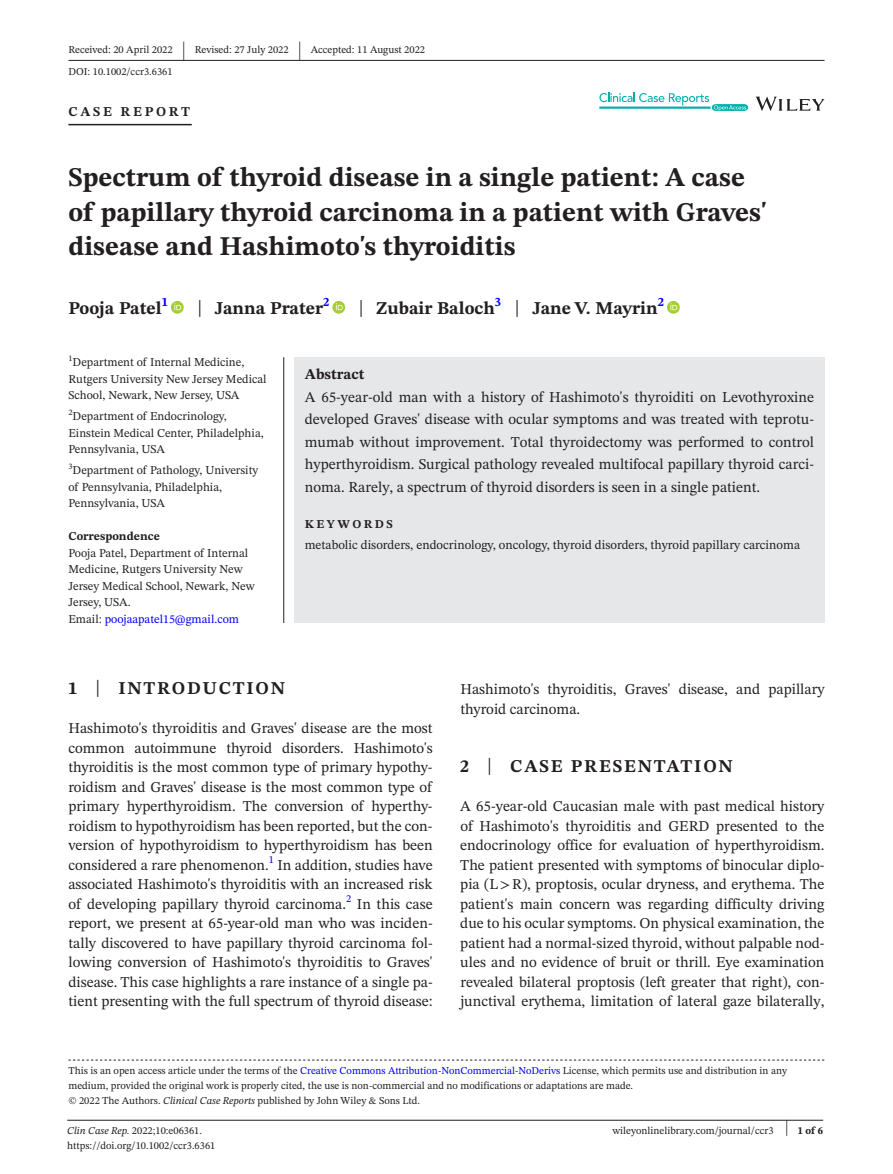
<style>
.page{position:relative;width:893px;height:1174px;background:#fff}
.page>*{position:absolute;margin:0;border:0;box-sizing:border-box;transform-origin:0 0}
.t1{font:700 27px/34.5px "STIX Two Text";color:#231f20}
.t2{font:25.65px "STIX Two Text";color:#231f20;scale:.49 1}
.t3{font:700 18px "STIX Two Text";color:#231f20}
.t4{font:700 18px "STIX Two Text";letter-spacing:.1em;color:#231f20}
.t5{font:15px/19.5px "STIX Two Text";color:#231f20;text-align:justify}
.t6{font:700 15px "STIX Two Text";color:#231f20}
.t7{font:700 13.5px "STIX Two Text";letter-spacing:.2em;color:#231f20}
.t8{font:12.75px "STIX Two Text";color:#231f20}
.t9{font:12px/16.5px "STIX Two Text";color:#231f20}
.t10{font:700 12px "STIX Two Text";color:#231f20}
.t11{font:700 12px "STIX Two Text";letter-spacing:.2em;color:#231f20}
.t12{font:10.5px/15px "STIX Two Text";color:#231f20}
.t13{font:700 10.5px "STIX Two Text";color:#231f20}
.t14{font:10.5px "STIX Two Text";color:#00f}
.s1{font-weight:400;font-size:23.4px}
.s2{color:#00f}
.s3{font-weight:400;font-size:23.7px}
.s4{font-family:"STIX"}
.s5{font-style:italic}
.s6{font-weight:400;font-size:22.2px}
</style>
<div class="page">
<hr style="left:67px;top:1119px;width:756px;height:1px;background:#231f20">
<svg style="left:756px;top:97px;width:68px;height:14px"></svg>
<svg style="left:599px;top:93px;width:149px;height:18px"></svg>
<hr style="left:68px;top:60px;width:756px;height:1px;background:#231f20">
<hr style="left:68px;top:124px;width:124px;height:1px;background:#231f20">
<svg style="left:171px;top:301px;width:13px;height:13px"></svg>
<svg style="left:174px;top:303px;width:7px;height:7px"></svg>
<svg style="left:332px;top:301px;width:13px;height:13px"></svg>
<svg style="left:336px;top:303px;width:7px;height:7px"></svg>
<svg style="left:667px;top:301px;width:13px;height:13px"></svg>
<svg style="left:670px;top:303px;width:7px;height:7px"></svg>
<hr style="left:283px;top:357px;width:1px;height:266px;background:#231f20">
<div style="left:294px;top:357px;width:530px;height:202px;background:#e6e7e9"></div>
<div style="left:294px;top:558px;width:530px;height:65px;background:#e6e7e9"></div>
<svg style="left:68px;top:1059px;width:756px;height:1px"></svg>
<p class="t12" style="left:68px;top:42px;width:106px">Received: 20 April 2022</p>
<h2 class="t2" style="left:182px;top:32px;width:8px">|</h2>
<p class="t12" style="left:195px;top:42px;width:95px">Revised: 27 July 2022</p>
<h2 class="t2" style="left:298px;top:32px;width:8px">|</h2>
<p class="t12" style="left:311px;top:42px;width:116px">Accepted: 11 August 2022</p>
<p class="t12" style="left:68px;top:64px;width:106px">DOI: 10.1002/ccr3.6361</p>
<p class="t7" style="left:68px;top:101px;width:123px">CASE REPORT</p>
<h1 class="t1" style="left:68px;top:161px;width:699px">Spectrum of thyroid disease in a single patient: A case of papillary thyroid carcinoma in a patient with Graves' disease and Hashimoto's thyroiditis</h1>
<p class="t3" style="left:68px;top:295px;width:101px">Pooja Patel<sup>1</sup></p>
<p class="t3" style="left:197px;top:295px;width:134px"><span class="s1">|</span> Janna Prater<sup>2</sup></p>
<p class="t3" style="left:359px;top:295px;width:307px"><span class="s1">|</span> Zubair Baloch<sup>3</sup> <span class="s1">|</span> Jane V. Mayrin<sup>2</sup></p>
<p class="t9" style="left:68px;top:354px;width:200px"><sup>1</sup>Department of Internal Medicine,<br>Rutgers University New Jersey Medical<br>School, Newark, New Jersey, USA</p>
<p class="t9" style="left:68px;top:408px;width:197px"><sup>2</sup>Department of Endocrinology,<br>Einstein Medical Center, Philadelphia,<br>Pennsylvania, USA</p>
<p class="t9" style="left:68px;top:462px;width:191px"><sup>3</sup>Department of Pathology, University of Pennsylvania, Philadelphia,<br>Pennsylvania, USA</p>
<p class="t10" style="left:68px;top:528px;width:93px">Correspondence</p>
<p class="t9" style="left:68px;top:544px;width:188px">Pooja Patel, Department of Internal<br>Medicine, Rutgers University New<br>Jersey Medical School, Newark, New<br>Jersey, USA.<br>Email: <span class="s2">poojaapatel15@gmail.com</span></p>
<p class="t6" style="left:305px;top:363px;width:61px">Abstract</p>
<p class="t5" style="left:305px;top:385px;width:511px;line-height:22.5px">A 65-year-old man with a history of Hashimoto's thyroiditi on Levothyroxine developed Graves' disease with ocular symptoms and was treated with teprotu&shy;mumab without improvement. Total thyroidectomy was performed to control hyperthyroidism. Surgical pathology revealed multifocal papillary thyroid carci&shy;noma. Rarely, a spectrum of thyroid disorders is seen in a single patient.</p>
<p class="t11" style="left:305px;top:515px;width:90px">KEYWORDS</p>
<p class="t8" style="left:305px;top:535px;width:497px">metabolic disorders, endocrinology, oncology, thyroid disorders, thyroid papillary carcinoma</p>
<p class="t4" style="left:68px;top:675px;width:218px">1 <span class="s3">|</span> INTRODUCTION</p>
<p class="t5" style="left:68px;top:718px;width:366px">Hashimoto's thyroiditis and Graves' disease are the most common autoimmune thyroid disorders. Hashimoto's thyroiditis is the most common type of primary hypothy&shy;roidism and Graves' disease is the most common type of primary hyperthyroidism. The conversion of hyperthy&shy;roidism to hypothyroidism has been reported, but the con&shy;version of hypothyroidism to hyperthyroidism has been considered a rare phenomenon.</p>
<p class="t14" style="left:269px;top:852px;width:7px">1</p>
<p class="t5" style="left:68px;top:855px;width:366px;text-indent:209px">In addition, studies have associated Hashimoto's thyroiditis with an increased risk of developing papillary thyroid carcinoma.</p>
<p class="t14" style="left:346px;top:891px;width:7px">2</p>
<p class="t5" style="left:68px;top:894px;width:366px;text-indent:288px">In this case report, we present at 65-year-old man who was inciden&shy;tally discovered to have papillary thyroid carcinoma fol&shy;lowing conversion of Hashimoto's thyroiditis to Graves' disease. This case highlights a rare instance of a single pa&shy;tient presenting with the full spectrum of thyroid disease:</p>
<p class="t5" style="left:460px;top:679px;width:366px">Hashimoto's thyroiditis, Graves' disease, and papillary thyroid carcinoma.</p>
<p class="t4" style="left:460px;top:753px;width:274px">2 <span class="s3">|</span> CASE PRESENTATION</p>
<p class="t5" style="left:460px;top:796px;width:366px">A 65-year-old Caucasian male with past medical history of Hashimoto's thyroiditis and GERD presented to the endocrinology office for evaluation of hyperthyroidism.<br>The patient presented with symptoms of binocular diplo&shy;pia (L<span class="s4">&gt;</span>R), proptosis, ocular dryness, and erythema. The patient's main concern was regarding difficulty driving due to his ocular symptoms. On physical examination, the patient had a normal-sized thyroid, without palpable nod&shy;ules and no evidence of bruit or thrill. Eye examination revealed bilateral proptosis (left greater that right), con&shy;junctival erythema, limitation of lateral gaze bilaterally,</p>
<p class="t12" style="left:68px;top:1063px;width:720px">This is an open access article under the terms of the <span class="s2">Creative Commons Attribution-NonCommercial-NoDerivs</span> License, which permits use and distribution in any medium, provided the original work is properly cited, the use is non-commercial and no modifications or adaptations are made.<br>© 2022 The Authors. <span class="s5">Clinical Case Reports</span> published by John Wiley &amp; Sons Ltd.</p>
<p class="t12" style="left:67px;top:1123px;width:136px"><span class="s5">Clin Case Rep.</span> 2022;10:e06361.</p>
<p class="t13" style="left:785px;top:1123px;width:39px"><span class="s6">|</span> 1 of 6</p>
<p class="t12" style="left:67px;top:1138px;width:150px">https://doi.org/10.1002/ccr3.6361</p>
<p class="t12" style="left:612px;top:1123px;width:163px">wileyonlinelibrary.com/journal/ccr3</p>
</div>
